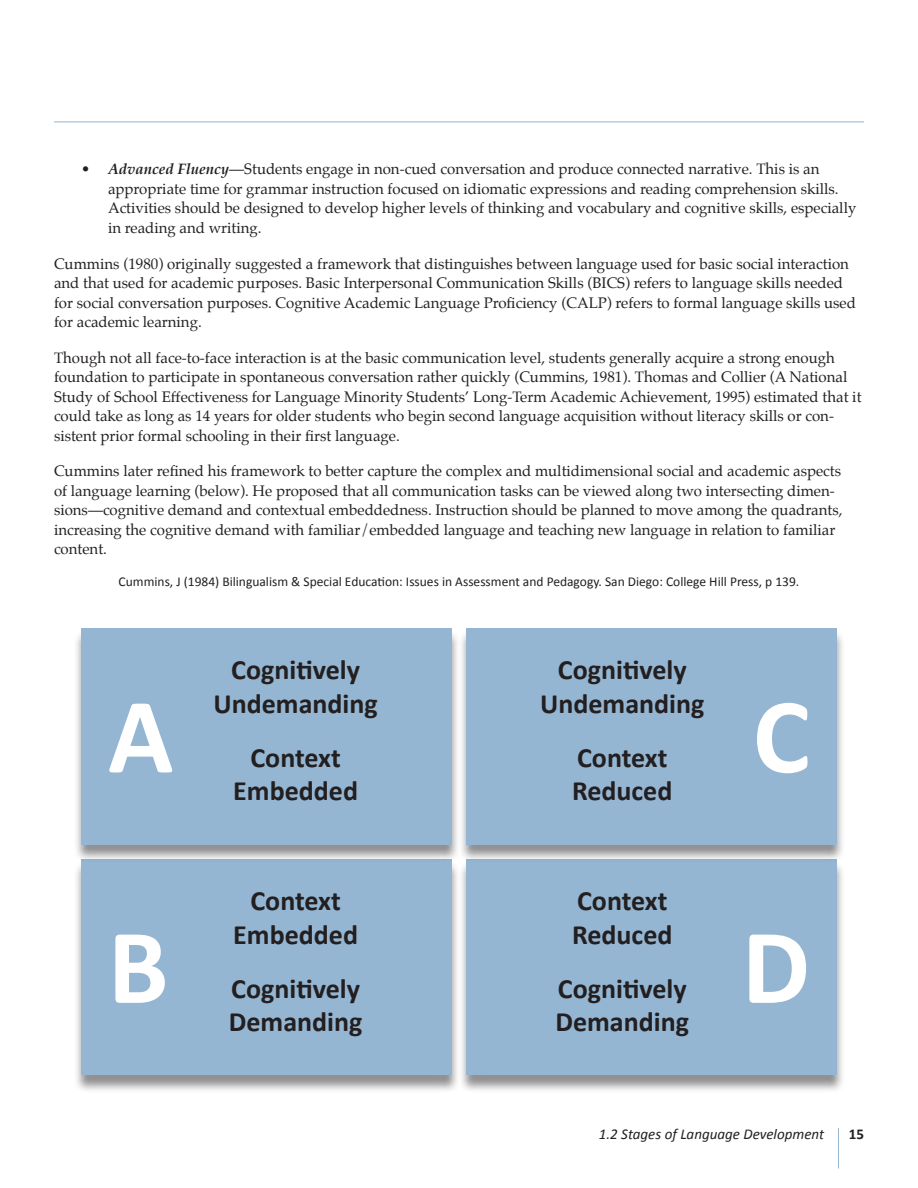
<style>
.page{position:relative;width:918px;height:1188px;background:#fff}
.page>*{position:absolute;margin:0;border:0;box-sizing:border-box;transform-origin:0 0}
.t1{font:700 108px/230.7px "Calibri";color:#fff}
.t2{font:700 28.05px/33.6px "Calibri";color:#231f20}
.t3{font:15px/19.5px "Palatino";color:#231f20}
.t4{font:italic 15px "Calibri";color:#231f20}
.t5{font:700 15px "Calibri";color:#231f20}
.t6{font:13.5px "Calibri";color:#231f20}
.s1{font-weight:700;font-style:italic}
</style>
<div class="page">
<hr style="left:54px;top:122px;width:810px;height:1px;background:#94b6d2">
<div style="left:458px;top:861px;width:387px;height:232px;background:#231f20;opacity:.5"></div>
<div style="left:466px;top:859px;width:371px;height:216px;background:#94b6d2"></div>
<div style="left:73px;top:861px;width:387px;height:232px;background:#231f20;opacity:.5"></div>
<div style="left:81px;top:859px;width:371px;height:216px;background:#94b6d2"></div>
<div style="left:458px;top:630px;width:387px;height:232px;background:#231f20;opacity:.5"></div>
<div style="left:466px;top:628px;width:371px;height:216px;background:#94b6d2"></div>
<div style="left:73px;top:630px;width:387px;height:232px;background:#231f20;opacity:.5"></div>
<div style="left:81px;top:628px;width:371px;height:216px;background:#94b6d2"></div>
<hr style="left:838px;top:1128px;width:1px;height:40px;background:#94b6d2">
<p class="t3" style="left:108px;top:159px;width:750px;text-indent:-27px">• <span class="s1">Advanced Fluency</span>—Students engage in non-cued conversation and produce connected narrative. This is an appropriate time for grammar instruction focused on idiomatic expressions and reading comprehension skills.<br>Activities should be designed to develop higher levels of thinking and vocabulary and cognitive skills, especially in reading and writing.</p>
<p class="t3" style="left:54px;top:254px;width:803px">Cummins (1980) originally suggested a framework that distinguishes between language used for basic social interaction and that used for academic purposes. Basic Interpersonal Communication Skills (BICS) refers to language skills needed for social conversation purposes. Cognitive Academic Language Proficiency (CALP) refers to formal language skills used for academic learning.</p>
<p class="t3" style="left:54px;top:348px;width:809px">Though not all face-to-face interaction is at the basic communication level, students generally acquire a strong enough foundation to participate in spontaneous conversation rather quickly (Cummins, 1981). Thomas and Collier (A National Study of School Effectiveness for Language Minority Students’ Long-Term Academic Achievement, 1995) estimated that it could take as long as 14 years for older students who begin second language acquisition without literacy skills or con&shy;sistent prior formal schooling in their first language.</p>
<p class="t3" style="left:54px;top:462px;width:790px">Cummins later refined his framework to better capture the complex and multidimensional social and academic aspects of language learning (below). He proposed that all communication tasks can be viewed along two intersecting dimen&shy;sions—cognitive demand and contextual embeddedness. Instruction should be planned to move among the quadrants, increasing the cognitive demand with familiar/embedded language and teaching new language in relation to familiar content.</p>
<p class="t6" style="left:119px;top:573px;width:682px">Cummins, J (1984) Bilingualism &amp; Special Education: Issues in Assessment and Pedagogy. San Diego: College Hill Press, p 139.</p>
<h1 class="t1" style="left:108px;top:616px;width:67px">A</h1>
<h1 class="t1" style="left:108px;top:847px;width:62px">B</h1>
<h2 class="t2" style="left:213px;top:652px;width:166px;text-align:center">Cognitively<br>Undemanding</h2>
<h2 class="t2" style="left:233px;top:739px;width:126px;text-align:center">Context<br>Embedded</h2>
<h2 class="t2" style="left:233px;top:883px;width:126px;text-align:center">Context<br>Embedded</h2>
<h2 class="t2" style="left:229px;top:970px;width:135px">Cognitively<br>Demanding</h2>
<h2 class="t2" style="left:540px;top:652px;width:166px;text-align:center">Cognitively<br>Undemanding</h2>
<h2 class="t2" style="left:572px;top:739px;width:102px">Context<br>Reduced</h2>
<h2 class="t2" style="left:572px;top:883px;width:102px">Context<br>Reduced</h2>
<h2 class="t2" style="left:555px;top:970px;width:135px">Cognitively<br>Demanding</h2>
<h1 class="t1" style="left:742px;top:616px;width:70px">C<br>D</h1>
<p class="t4" style="left:599px;top:1125px;width:227px">1.2 Stages of Language Development</p>
<p class="t5" style="left:849px;top:1125px;width:17px">15</p>
</div>
